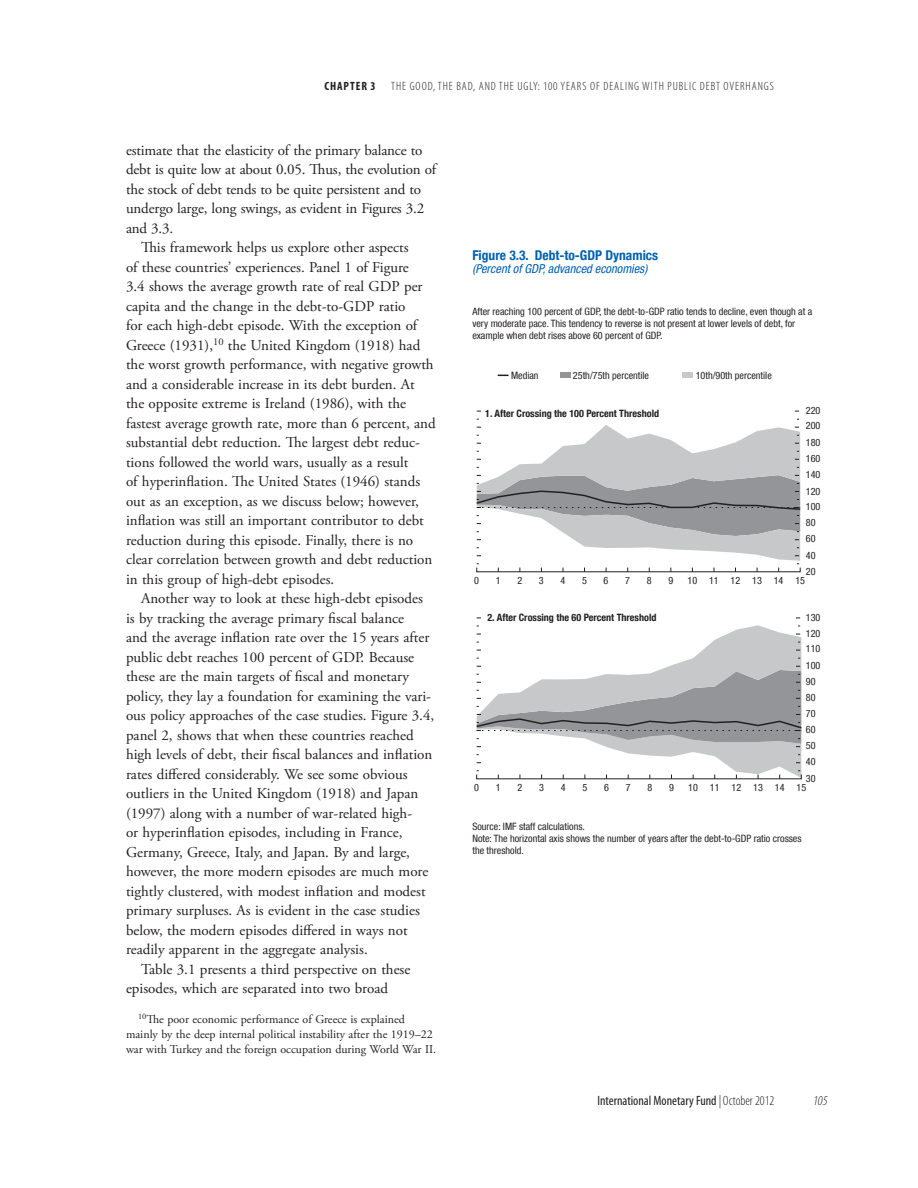
<style>
.page{position:relative;width:918px;height:1188px;background:#fff}
.page>*{position:absolute;margin:0;border:0;box-sizing:border-box;transform-origin:0 0}
.t1{font:15px "Adobe Garamond Pro";color:#231f20}
.t2{font:condensed 13.5px "Myriad Pro";color:#231f20}
.t3{font:700 condensed 13.5px "Helvetica Neue LT Com";color:#0161b0}
.t4{font:italic 300 condensed 13.5px "Myriad Pro";color:#231f20}
.t5{font:italic condensed 12.3px "Helvetica Neue LT Com";color:#0161b0}
.t6{font:12px/15px "Adobe Garamond Pro";color:#231f20}
.t7{font:300 condensed 12px "Myriad Pro";letter-spacing:.08em;color:#231f20}
.t8{font:700 condensed 12px "Myriad Pro";letter-spacing:.08em;color:#231f20}
.t9{font:condensed 10.2px/12.1px "Helvetica Neue LT Com";color:#231f20}
.t10{font:700 condensed 10.2px "Helvetica Neue LT Com";color:#231f20}
.s1{font-weight:300;font-style:italic}
.s2{font-weight:300}
</style>
<div class="page">
<svg style="left:476px;top:419px;width:325px;height:151px"></svg>
<div style="left:560px;top:373px;width:11px;height:5px;background:#939598"></div>
<div style="left:682px;top:373px;width:11px;height:5px;background:#c7c8ca"></div>
<svg style="left:476px;top:625px;width:326px;height:152px"></svg>
<p class="t8" style="left:324px;top:79px;width:53px">CHAPTER 3</p>
<p class="t7" style="left:391px;top:79px;width:384px">THE GOOD, THE BAD, AND THE UGLY: 100 YEARS OF DEALING WITH PUBLIC DEBT OVERHANGS</p>
<p class="t1" style="left:126px;top:141px;width:298px">estimate that the elasticity of the primary balance to</p>
<p class="t1" style="left:126px;top:161px;width:312px">debt is quite low at about 0.05. Thus, the evolution of</p>
<p class="t1" style="left:126px;top:180px;width:297px">the stock of debt tends to be quite persistent and to</p>
<p class="t1" style="left:126px;top:200px;width:300px">undergo large, long swings, as evident in Figures 3.2</p>
<p class="t1" style="left:126px;top:219px;width:49px">and 3.3.</p>
<p class="t1" style="left:141px;top:239px;width:269px">This framework helps us explore other aspects</p>
<p class="t1" style="left:126px;top:258px;width:284px">of these countries’ experiences. Panel 1 of Figure</p>
<p class="t1" style="left:126px;top:278px;width:298px">3.4 shows the average growth rate of real GDP per</p>
<p class="t1" style="left:126px;top:297px;width:281px">capita and the change in the debt-to-GDP ratio</p>
<p class="t1" style="left:126px;top:317px;width:293px">for each high-debt episode. With the exception of</p>
<p class="t1" style="left:126px;top:336px;width:296px">Greece (1931),<sup>10</sup> the United Kingdom (1918) had</p>
<p class="t1" style="left:126px;top:356px;width:309px">the worst growth performance, with negative growth</p>
<p class="t1" style="left:126px;top:375px;width:290px">and a considerable increase in its debt burden. At</p>
<p class="t1" style="left:126px;top:395px;width:282px">the opposite extreme is Ireland (1986), with the</p>
<p class="t1" style="left:126px;top:414px;width:311px">fastest average growth rate, more than 6 percent, and</p>
<p class="t1" style="left:126px;top:434px;width:295px">substantial debt reduction. The largest debt reduc-</p>
<p class="t1" style="left:126px;top:453px;width:284px">tions followed the world wars, usually as a result</p>
<p class="t1" style="left:126px;top:473px;width:296px">of hyperinflation. The United States (1946) stands</p>
<p class="t1" style="left:126px;top:492px;width:295px">out as an exception, as we discuss below; however,</p>
<p class="t1" style="left:126px;top:512px;width:299px">inflation was still an important contributor to debt</p>
<p class="t1" style="left:126px;top:531px;width:289px">reduction during this episode. Finally, there is no</p>
<p class="t1" style="left:126px;top:551px;width:308px">clear correlation between growth and debt reduction</p>
<p class="t1" style="left:126px;top:570px;width:210px">in this group of high-debt episodes.</p>
<p class="t1" style="left:141px;top:590px;width:283px">Another way to look at these high-debt episodes</p>
<p class="t1" style="left:126px;top:609px;width:280px">is by tracking the average primary fiscal balance</p>
<p class="t1" style="left:126px;top:629px;width:305px">and the average inflation rate over the 15 years after</p>
<p class="t1" style="left:126px;top:648px;width:290px">public debt reaches 100 percent of GDP. Because</p>
<p class="t1" style="left:126px;top:668px;width:284px">these are the main targets of fiscal and monetary</p>
<p class="t1" style="left:126px;top:687px;width:307px">policy, they lay a foundation for examining the vari-</p>
<p class="t1" style="left:126px;top:707px;width:310px">ous policy approaches of the case studies. Figure 3.4,</p>
<p class="t1" style="left:126px;top:726px;width:289px">panel 2, shows that when these countries reached</p>
<p class="t1" style="left:126px;top:746px;width:308px">high levels of debt, their fiscal balances and inflation</p>
<p class="t1" style="left:126px;top:765px;width:283px">rates differed considerably. We see some obvious</p>
<p class="t1" style="left:126px;top:785px;width:294px">outliers in the United Kingdom (1918) and Japan</p>
<p class="t1" style="left:126px;top:804px;width:288px">(1997) along with a number of war-related high-</p>
<p class="t1" style="left:126px;top:824px;width:278px">or hyperinflation episodes, including in France,</p>
<p class="t1" style="left:126px;top:843px;width:286px">Germany, Greece, Italy, and Japan. By and large,</p>
<p class="t1" style="left:126px;top:863px;width:304px">however, the more modern episodes are much more</p>
<p class="t1" style="left:126px;top:882px;width:301px">tightly clustered, with modest inflation and modest</p>
<p class="t1" style="left:126px;top:902px;width:295px">primary surpluses. As is evident in the case studies</p>
<p class="t1" style="left:126px;top:921px;width:283px">below, the modern episodes differed in ways not</p>
<p class="t1" style="left:126px;top:941px;width:243px">readily apparent in the aggregate analysis.</p>
<p class="t1" style="left:141px;top:960px;width:271px">Table 3.1 presents a third perspective on these</p>
<p class="t1" style="left:126px;top:980px;width:264px">episodes, which are separated into two broad</p>
<p class="t6" style="left:126px;top:1012px;width:312px;text-indent:12px"><sup>10</sup>The poor economic performance of Greece is explained mainly by the deep internal political instability after the 1919–22 war with Turkey and the foreign occupation during World War II.</p>
<p class="t3" style="left:472px;top:247px;width:187px">Figure 3.3. Debt-to-GDP Dynamics</p>
<p class="t5" style="left:472px;top:262px;width:176px">(Percent of GDP, advanced economies)</p>
<p class="t9" style="left:472px;top:305px;width:342px">After reaching 100 percent of GDP, the debt-to-GDP ratio tends to decline, even though at a very moderate pace. This tendency to reverse is not present at lower levels of debt, for example when debt rises above 60 percent of GDP.</p>
<p class="t9" style="left:511px;top:369px;width:29px">Median</p>
<p class="t9" style="left:573px;top:369px;width:78px">25th/75th percentile</p>
<p class="t9" style="left:696px;top:369px;width:78px">10th/90th percentile</p>
<p class="t10" style="left:485px;top:407px;width:175px">1. After Crossing the 100 Percent Threshold</p>
<p class="t9" style="left:806px;top:404px;width:16px">220</p>
<p class="t9" style="left:806px;top:419px;width:16px">200</p>
<p class="t9" style="left:806px;top:436px;width:16px">180</p>
<p class="t9" style="left:806px;top:452px;width:16px">160</p>
<p class="t9" style="left:806px;top:468px;width:16px">140</p>
<p class="t9" style="left:806px;top:485px;width:16px">120</p>
<p class="t9" style="left:806px;top:501px;width:16px">100</p>
<p class="t9" style="left:806px;top:516px;width:11px">80</p>
<p class="t9" style="left:806px;top:532px;width:11px">60</p>
<p class="t9" style="left:806px;top:549px;width:11px">40</p>
<p class="t9" style="left:806px;top:565px;width:11px">20</p>
<p class="t9" style="left:474px;top:574px;width:6px">0</p>
<p class="t9" style="left:496px;top:574px;width:6px">1</p>
<p class="t9" style="left:517px;top:574px;width:6px">2</p>
<p class="t9" style="left:539px;top:574px;width:6px">3</p>
<p class="t9" style="left:561px;top:574px;width:6px">4</p>
<p class="t9" style="left:582px;top:574px;width:6px">5</p>
<p class="t9" style="left:604px;top:574px;width:6px">6</p>
<p class="t9" style="left:625px;top:574px;width:6px">7</p>
<p class="t9" style="left:647px;top:574px;width:6px">8</p>
<p class="t9" style="left:668px;top:574px;width:6px">9</p>
<p class="t9" style="left:688px;top:574px;width:119px">10 11 12 13 14 15</p>
<p class="t10" style="left:487px;top:611px;width:171px">2. After Crossing the 60 Percent Threshold</p>
<p class="t9" style="left:806px;top:611px;width:16px">130</p>
<p class="t9" style="left:806px;top:627px;width:16px">120</p>
<p class="t9" style="left:806px;top:643px;width:16px">110</p>
<p class="t9" style="left:806px;top:659px;width:16px">100</p>
<p class="t9" style="left:806px;top:675px;width:11px">90</p>
<p class="t9" style="left:806px;top:691px;width:11px">80</p>
<p class="t9" style="left:806px;top:707px;width:11px">70</p>
<p class="t9" style="left:806px;top:724px;width:11px">60</p>
<p class="t9" style="left:806px;top:739px;width:11px">50</p>
<p class="t9" style="left:806px;top:755px;width:11px">40</p>
<p class="t9" style="left:806px;top:772px;width:11px">30</p>
<p class="t9" style="left:474px;top:781px;width:6px">0</p>
<p class="t9" style="left:496px;top:781px;width:6px">1</p>
<p class="t9" style="left:518px;top:781px;width:6px">2</p>
<p class="t9" style="left:539px;top:781px;width:6px">3</p>
<p class="t9" style="left:561px;top:781px;width:6px">4</p>
<p class="t9" style="left:582px;top:781px;width:6px">5</p>
<p class="t9" style="left:604px;top:781px;width:6px">6</p>
<p class="t9" style="left:626px;top:781px;width:6px">7</p>
<p class="t9" style="left:647px;top:781px;width:6px">8</p>
<p class="t9" style="left:669px;top:781px;width:6px">9</p>
<p class="t9" style="left:688px;top:781px;width:120px">10 11 12 13 14 15</p>
<p class="t9" style="left:472px;top:820px;width:331px">Source: IMF staff calculations.<br>Note: The horizontal axis shows the number of years after the debt-to-GDP ratio crosses the threshold.</p>
<p class="t2" style="left:597px;top:1093px;width:178px">International Monetary Fund <span class="s1">|</span> <span class="s2">OCTOBER 2012</span></p>
<p class="t4" style="left:813px;top:1093px;width:16px">105</p>
</div>
